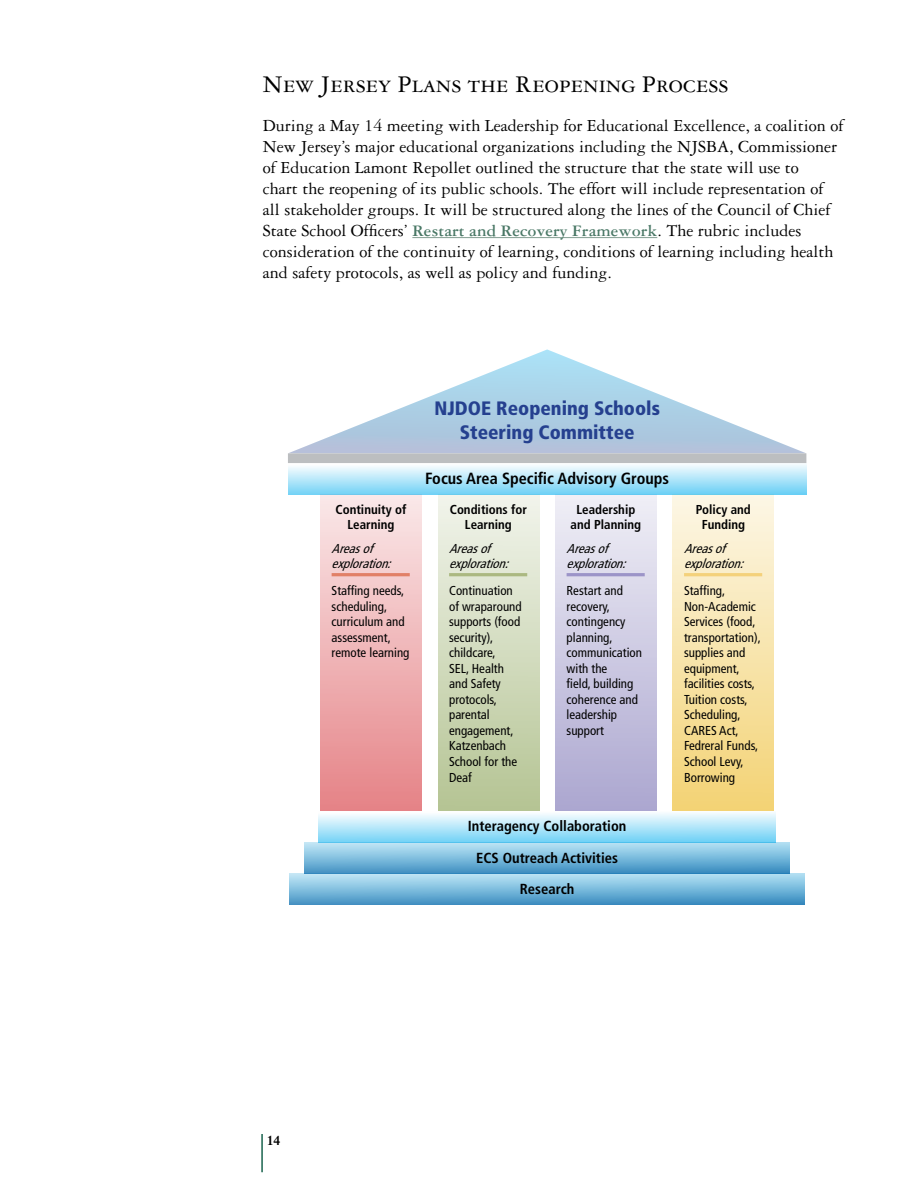
<style>
.page{position:relative;width:918px;height:1188px;background:#fff}
.page>*{position:absolute;margin:0;border:0;box-sizing:border-box;transform-origin:0 0}
.head_1{font:25.5px "Garamond Three SC";color:#000}
.t1{font:900 condensed 19.35px/23.2px "Frutiger";color:#25408f;text-align:center}
.t2{font:18px/21px "Garamond Three";color:#000}
.t3{font:700 condensed 16.2px "Frutiger";color:#000}
.t4{font:700 condensed 14.55px/30.5px "Frutiger";color:#000;text-align:center}
.t5{font:600 13.5px "Times";color:#000}
.t6{font:condensed 12.9px/15.6px "Frutiger";color:#000}
.t7{font:700 condensed 12.9px/15.6px "Frutiger";color:#000;text-align:center}
.t8{font:italic condensed 12.9px/15.6px "Frutiger";color:#000}
.s1{font-weight:700;font-size:17.1px;color:#4a7866}
</style>
<div class="page">
<hr style="left:261px;top:1134px;width:2px;height:38px;background:#1a644e">
<hr style="left:412px;top:237px;width:245px;height:1px;background:#849e92">
<svg style="left:289px;top:349px;width:516px;height:104px"></svg>
<div style="left:320px;top:494px;width:101px;height:317px;background:linear-gradient(to bottom,#fae8e9,#e58286)"></div>
<div style="left:438px;top:494px;width:101px;height:317px;background:linear-gradient(to bottom,#f1f4eb,#b5c493)"></div>
<div style="left:555px;top:494px;width:101px;height:317px;background:linear-gradient(to bottom,#f0eff6,#aca6d0)"></div>
<div style="left:673px;top:494px;width:101px;height:317px;background:linear-gradient(to bottom,#fcf7e6,#f3d374)"></div>
<svg style="left:288px;top:463px;width:518px;height:31px;background:#b7e7f9"></svg>
<div style="left:288px;top:453px;width:518px;height:10px;background:#bcbec0"></div>
<hr style="left:332px;top:573px;width:78px;height:3px;background:#e18067">
<hr style="left:449px;top:573px;width:78px;height:3px;background:#abb881">
<hr style="left:567px;top:573px;width:78px;height:3px;background:#9c94c8">
<hr style="left:684px;top:573px;width:78px;height:3px;background:#f4d17b">
<svg style="left:318px;top:812px;width:458px;height:30px;background:#b6e7f9"></svg>
<svg style="left:290px;top:873px;width:514px;height:31px;background:#7ab9db"></svg>
<svg style="left:304px;top:842px;width:486px;height:31px;background:#7abadc"></svg>
<p class="head_1" style="left:263px;top:70px;width:467px">New Jersey Plans the Reopening Process</p>
<p class="t2" style="left:263px;top:115px;width:582px">During a May 14 meeting with Leadership for Educational Excellence, a coalition of New Jersey’s major educational organizations including the NJSBA, Commissioner of Education Lamont Repollet outlined the structure that the state will use to<br>chart the reopening of its public schools. The effort will include representation of all stakeholder groups. It will be structured along the lines of the Council of Chief State School Officers’ <span class="s1">Restart and Recovery Framework</span>. The rubric includes consideration of the continuity of learning, conditions of learning including health and safety protocols, as well as policy and funding.</p>
<p class="t7" style="left:336px;top:501px;width:72px">Continuity of<br>Learning</p>
<p class="t8" style="left:332px;top:541px;width:65px">Areasof exploration:</p>
<p class="t6" style="left:332px;top:583px;width:79px">Staffing needs, scheduling, curriculum and assessment, remote learning</p>
<p class="t1" style="left:434px;top:397px;width:227px">NJDOE Reopening Schools<br>Steering Committee</p>
<p class="t3" style="left:425px;top:469px;width:245px">Focus Area Specific Advisory Groups</p>
<p class="t7" style="left:450px;top:501px;width:79px">Conditions for<br>Learning</p>
<p class="t8" style="left:449px;top:541px;width:65px">Areasof exploration:</p>
<p class="t6" style="left:449px;top:583px;width:74px">Continuation of wraparound supports (food security), childcare,<br>SEL, Health and Safety protocols, parental engagement,<br>Katzenbach<br>School for the<br>Deaf</p>
<p class="t7" style="left:571px;top:501px;width:72px">Leadership and Planning</p>
<p class="t8" style="left:567px;top:541px;width:65px">Areasof exploration:</p>
<p class="t6" style="left:567px;top:583px;width:77px">Restart and recovery, contingency planning, communication with the<br>field, building coherence and leadership support</p>
<p class="t4" style="left:468px;top:811px;width:160px">Interagency Collaboration</p>
<p class="t4" style="left:476px;top:843px;width:143px">ECS Outreach Activities<br>Research</p>
<p class="t7" style="left:696px;top:501px;width:56px">Policy and<br>Funding</p>
<p class="t8" style="left:684px;top:541px;width:65px">Areasof exploration:</p>
<p class="t6" style="left:684px;top:583px;width:78px">Staffing,<br>Non-Academic<br>Services (food, transportation), supplies and equipment, facilities costs,<br>Tuition costs,<br>Scheduling,<br>CARES Act,<br>Fedreral Funds,<br>School Levy,<br>Borrowing</p>
<p class="t5" style="left:267px;top:1132px;width:15px">14</p>
</div>
